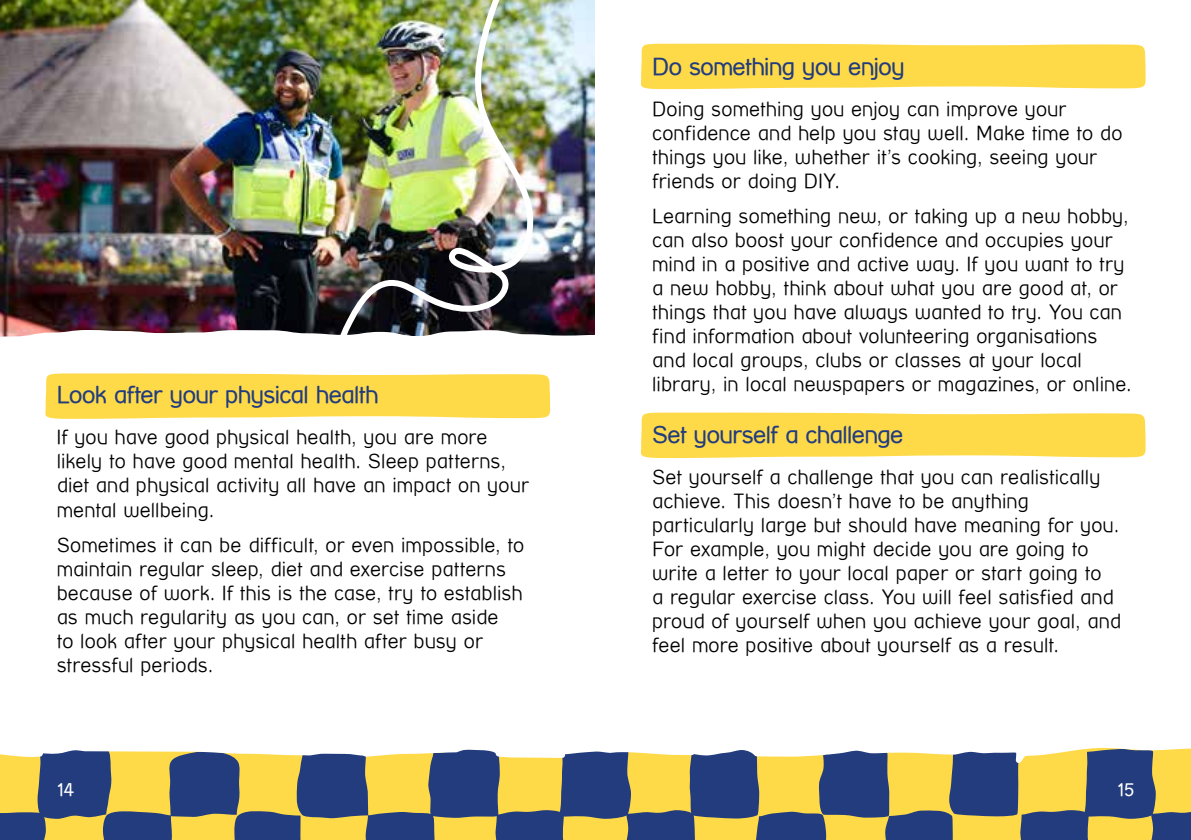
<style>
.page{position:relative;width:1191px;height:840px;background:#fff}
.page>*{position:absolute;margin:0;border:0;box-sizing:border-box;transform-origin:0 0}
.t1{font:24px "Street Corner";letter-spacing:-.025em;color:#223c7e}
.t2{font:100 20px/24px "Street Corner";letter-spacing:.005em;color:#000}
.t3{font:18px "Street Corner";color:#fff}
</style>
<div class="page">
<img style="left:0;top:0;width:333px;height:327px">
<img style="left:333px;top:0;width:262px;height:327px">
<div style="left:640px;top:44px;width:505px;height:45px;background:#ffda48"></div>
<svg style="left:640px;top:412px;width:505px;height:46px;background:#ffdc54"></svg>
<svg style="left:0;top:327px;width:595px;height:92px"></svg>
<div style="left:41px;top:373px;width:509px;height:45px;background:#ffda48"></div>
<svg style="left:0;top:747px;width:1191px;height:92px;background:#8e8c6f"></svg>
<p class="t1" style="left:57px;top:381px;width:323px">Look after your physical health</p>
<p class="t2" style="left:57px;top:425px;width:474px">If you have good physical health, you are more likely to have good mental health. Sleep patterns, diet and physical activity all have an impact on your mental wellbeing.</p>
<p class="t2" style="left:57px;top:532px;width:469px">Sometimes it can be difficult, or even impossible, to maintain regular sleep, diet and exercise patterns because of work. If this is the case, try to establish as much regularity as you can, or set time aside<br>to look after your physical health after busy or stressful periods.</p>
<p class="t1" style="left:652px;top:53px;width:254px">Do something you enjoy</p>
<p class="t2" style="left:652px;top:97px;width:472px">Doing something you enjoy can improve your confidence and help you stay well. Make time to do things you like, whether it’s cooking, seeing your friends or doing DIY.</p>
<p class="t2" style="left:652px;top:204px;width:481px">Learning something new, or taking up a new hobby, can also boost your confidence and occupies your mind in a positive and active way. If you want to try a new hobby, think about what you are good at, or things that you have always wanted to try. You can find information about volunteering organisations and local groups, clubs or classes at your local library, in local newspapers or magazines, or online.</p>
<p class="t1" style="left:652px;top:420px;width:253px">Set yourself a challenge</p>
<p class="t2" style="left:652px;top:464px;width:470px">Set yourself a challenge that you can realistically achieve. This doesn’t have to be anything particularly large but should have meaning for you.<br>For example, you might decide you are going to write a letter to your local paper or start going to<br>a regular exercise class. You will feel satisfied and proud of yourself when you achieve your goal, and feel more positive about yourself as a result.</p>
<p class="t3" style="left:57px;top:779px;width:19px">14</p>
<p class="t3" style="left:1117px;top:779px;width:19px">15</p>
</div>
